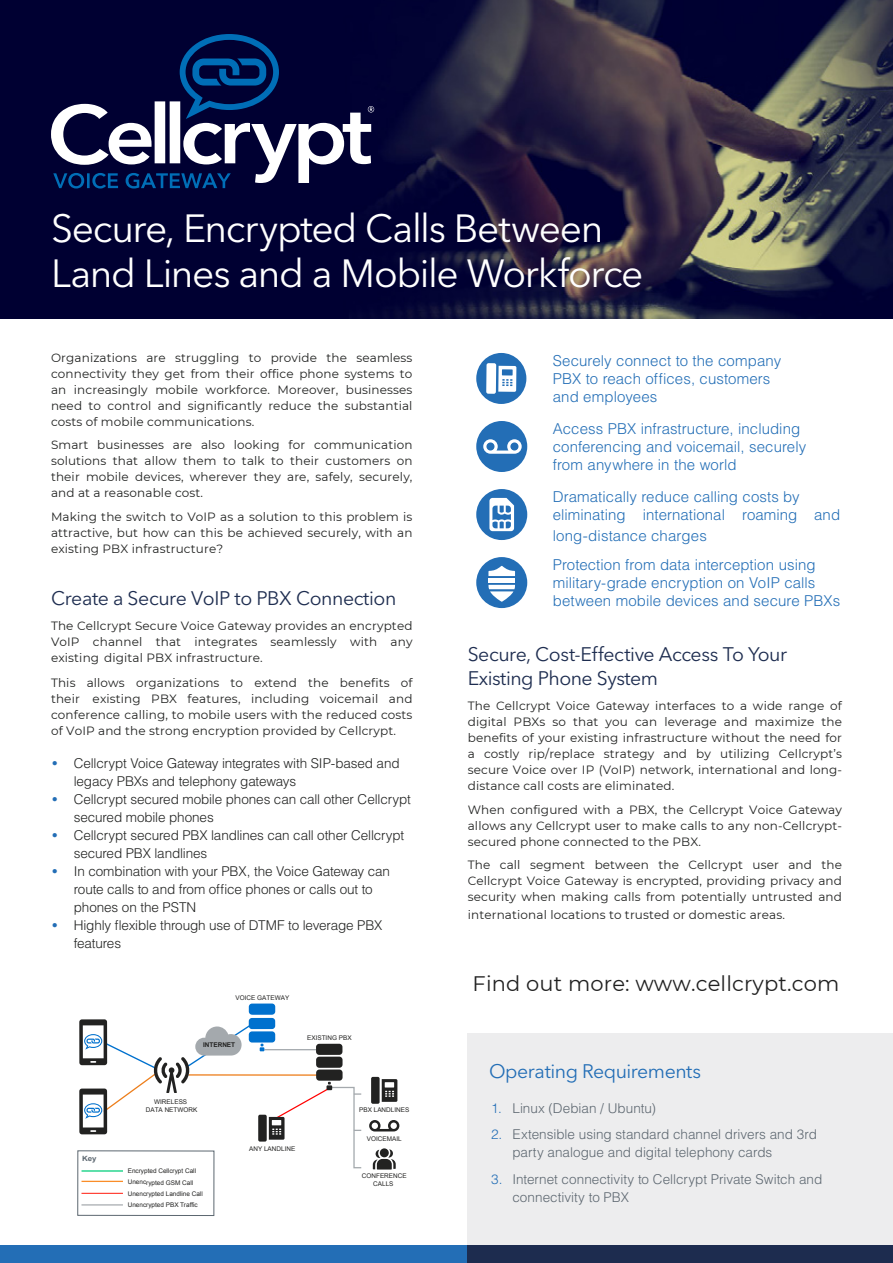
<style>
.page{position:relative;width:893px;height:1263px;background:#fff}
.page>*{position:absolute;margin:0;border:0;box-sizing:border-box;transform-origin:0 0}
.t1{font:39px/45px "Avenir Next LT Pro";letter-spacing:-.035em;color:#fff}
.t2{font:21px "Montserrat";letter-spacing:.005em;color:#212121}
.t3{font:19.5px/23.4px "Avenir Next LT Pro";letter-spacing:-.02em;color:#1d2c4f}
.t4{font:19.5px "Avenir Next LT Pro";letter-spacing:-.025em;color:#236eb6}
.t5{font:300 15px/18px "Helvetica LT Std";letter-spacing:.005em;color:#236eb6}
.t6{font:300 13.5px/18px "Helvetica LT Std";letter-spacing:-.01em;color:#212221}
.t7{font:300 13.5px/18px "Helvetica LT Std";color:#5d6770}
.t8{font:12px/16px "Montserrat";letter-spacing:.01em;color:#212221;text-align:justify}
.t9{font:700 7.2px "Arial";color:#5c6770;scale:1.1 1}
.t10{font:6.45px/7.6px "Arial";color:#222221;text-align:center}
.t11{font:700 6.45px "Arial";letter-spacing:-.005em;color:#222221}
.s1{font-weight:400;color:#236eb6}
.s2{font-family:"Montserrat";font-weight:400}
.s3{color:#236eb6}
</style>
<div class="page">
<div style="left:468px;top:1033px;width:425px;height:230px;background:#ededee"></div>
<div style="left:0;top:1246px;width:893px;height:17px;background:#236eb6"></div>
<div style="left:468px;top:1246px;width:425px;height:17px;background:#1d2c4f"></div>
<img style="left:0;top:0;width:893px;height:319px">
<svg style="left:51px;top:34px;width:323px;height:154px;background:#29325d"></svg>
<div style="left:476px;top:353px;width:50px;height:51px;background:#236eb6;border-radius:50%"></div>
<svg style="left:498px;top:366px;width:18px;height:26px"></svg>
<div style="left:486px;top:363px;width:10px;height:31px;background:#fff;border-radius:2px"></div>
<div style="left:476px;top:421px;width:51px;height:51px;background:#236eb6;border-radius:50%"></div>
<svg style="left:483px;top:439px;width:39px;height:15px"></svg>
<div style="left:476px;top:489px;width:51px;height:51px;background:#236eb6;border-radius:50%"></div>
<svg style="left:489px;top:498px;width:25px;height:33px"></svg>
<div style="left:476px;top:557px;width:51px;height:51px;background:#236eb6;border-radius:50%"></div>
<div style="left:488px;top:578px;width:27px;height:5px;background:#fff"></div>
<svg style="left:488px;top:585px;width:27px;height:17px"></svg>
<svg style="left:488px;top:566px;width:27px;height:10px"></svg>
<svg style="left:369px;top:1120px;width:30px;height:11px"></svg>
<div style="left:249px;top:1018px;width:26px;height:11px;background:#0071ce;border-radius:3px"></div>
<div style="left:77px;top:1150px;width:137px;height:66px;border:1px solid #5c6770"></div>
<hr style="left:82px;top:1170px;width:41px;height:1px;background:#05ce7c">
<hr style="left:82px;top:1181px;width:41px;height:1px;background:#fa8d29">
<hr style="left:81px;top:1193px;width:42px;height:1px;background:#ff4338">
<hr style="left:81px;top:1204px;width:42px;height:1px;background:#a4a9ad">
<div style="left:249px;top:1003px;width:26px;height:12px;background:#0071ce;border-radius:3px"></div>
<svg style="left:382px;top:1079px;width:15px;height:23px"></svg>
<div style="left:371px;top:1077px;width:9px;height:27px;background:#222221;border-radius:2px"></div>
<svg style="left:373px;top:1149px;width:23px;height:20px"></svg>
<svg style="left:79px;top:1019px;width:283px;height:150px"></svg>
<h1 class="t1" style="left:51px;top:206px;width:594px">Secure, Encrypted Calls Between<br>Land Lines and a Mobile Workforce</h1>
<p class="t8" style="left:51px;top:349px;width:363px">Organizations are struggling to provide the seamless connectivity they get from their office phone systems to an increasingly mobile workforce. Moreover, businesses need to control and significantly reduce the substantial costs of mobile communications.</p>
<p class="t8" style="left:51px;top:436px;width:363px">Smart businesses are also looking for communication solutions that allow them to talk to their customers on their mobile devices, wherever they are, safely, securely, and at a reasonable cost.</p>
<p class="t8" style="left:51px;top:508px;width:363px">Making the switch to VoIP as a solution to this problem is attractive, but how can this be achieved securely, with an existing PBX infrastructure?</p>
<h3 class="t3" style="left:51px;top:586px;width:347px">Create a Secure VoIP to PBX Connection</h3>
<p class="t8" style="left:51px;top:618px;width:363px">The Cellcrypt Secure Voice Gateway provides an encrypted VoIP channel that integrates seamlessly with any existing digital PBX infrastructure.</p>
<p class="t8" style="left:51px;top:674px;width:363px">This allows organizations to extend the benefits of their existing PBX features, including voicemail and conference calling, to mobile users with the reduced costs of VoIP and the strong encryption provided by Cellcrypt.</p>
<p class="t6" style="left:74px;top:754px;width:327px;text-indent:-21px"><span class="s1">•</span> Cellcrypt Voice Gateway integrates with SIP-based and legacy PBXs and telephony gateways</p>
<p class="t6" style="left:74px;top:790px;width:339px;text-indent:-21px"><span class="s1">•</span> Cellcrypt secured mobile phones can call other Cellcrypt secured mobile phones</p>
<p class="t6" style="left:74px;top:826px;width:332px;text-indent:-21px"><span class="s1">•</span> Cellcrypt secured PBX landlines can call other Cellcrypt secured PBX landlines</p>
<p class="t6" style="left:74px;top:862px;width:318px;text-indent:-21px"><span class="s1">•</span> In combination with your PBX, the Voice Gateway can route calls to and from office phones or calls out to phones on the PSTN</p>
<p class="t6" style="left:74px;top:916px;width:310px;text-indent:-21px"><span class="s1">•</span> Highly flexible through use of DTMF to leverage PBX features</p>
<p class="t9" style="left:82px;top:1153px;width:15px">Key</p>
<p class="t10" style="left:236px;top:994px;width:55px">VOICE GATEWAY</p>
<p class="t11" style="left:203px;top:1041px;width:34px">INTERNET</p>
<p class="t10" style="left:307px;top:1034px;width:46px">EXISTING PBX</p>
<p class="t10" style="left:146px;top:1098px;width:53px">WIRELESS<br>DATA NETWORK</p>
<p class="t10" style="left:128px;top:1165px;width:77px;line-height:11.4px;text-align:left">Encrypted Cellcrypt Call<br>Unencrypted GSM Call<br>Unencrypted Landline Call</p>
<p class="t10" style="left:128px;top:1201px;width:72px">Unencrypted PBX Traffic</p>
<p class="t10" style="left:249px;top:1145px;width:48px">ANY LANDLINE</p>
<p class="t10" style="left:359px;top:1106px;width:52px">PBX LANDLINES</p>
<p class="t10" style="left:367px;top:1134px;width:36px">VOICEMAIL</p>
<p class="t10" style="left:362px;top:1172px;width:46px">CONFERENCE<br>CALLS</p>
<p class="t5" style="left:553px;top:351px;width:230px">Securely connect to the company<br>PBX to reach offices, customers and employees</p>
<p class="t5" style="left:553px;top:419px;width:255px">Access PBX infrastructure, including conferencing and voicemail, securely from anywhere in the world</p>
<p class="t5" style="left:553px;top:487px;width:289px">Dramatically reduce calling costs by eliminating international roaming and</p>
<p class="t5" style="left:553px;top:520px;width:264px;line-height:29.4px">long<span class="s2">-</span>distance charges<br>Protection from data interception using</p>
<p class="t5" style="left:553px;top:573px;width:289px">military-grade encryption on VoIP calls between mobile devices and secure PBXs</p>
<h3 class="t3" style="left:468px;top:642px;width:321px">Secure, Cost-Effective Access To Your<br>Existing Phone System</h3>
<p class="t8" style="left:468px;top:697px;width:376px">The Cellcrypt Voice Gateway interfaces to a wide range of digital PBXs so that you can leverage and maximize the benefits of your existing infrastructure without the need for a costly rip/replace strategy and by utilizing Cellcrypt’s secure Voice over IP (VoIP) network, international and long&shy;distance call costs are eliminated.</p>
<p class="t8" style="left:468px;top:801px;width:376px">When configured with a PBX, the Cellcrypt Voice Gateway allows any Cellcrypt user to make calls to any non-Cellcrypt&shy;secured phone connected to the PBX.</p>
<p class="t8" style="left:468px;top:856px;width:376px">The call segment between the Cellcrypt user and the Cellcrypt Voice Gateway is encrypted, providing privacy and security when making calls from potentially untrusted and</p>
<p class="t8" style="left:468px;top:906px;width:319px">international locations to trusted or domestic areas.</p>
<h2 class="t2" style="left:473px;top:968px;width:368px">Find out more: www.cellcrypt.com</h2>
<h3 class="t4" style="left:489px;top:1059px;width:214px">Operating Requirements</h3>
<p class="t7" style="left:491px;top:1099px;width:166px"><span class="s3">1.</span> Linux (Debian / Ubuntu)</p>
<p class="t7" style="left:512px;top:1125px;width:306px;text-indent:-21px"><span class="s3">2.</span> Extensible using standard channel drivers and 3rd party analogue and digital telephony cards</p>
<p class="t7" style="left:512px;top:1170px;width:311px;text-indent:-21px"><span class="s3">3.</span> Internet connectivity to Cellcrypt Private Switch and connectivity to PBX</p>
</div>
